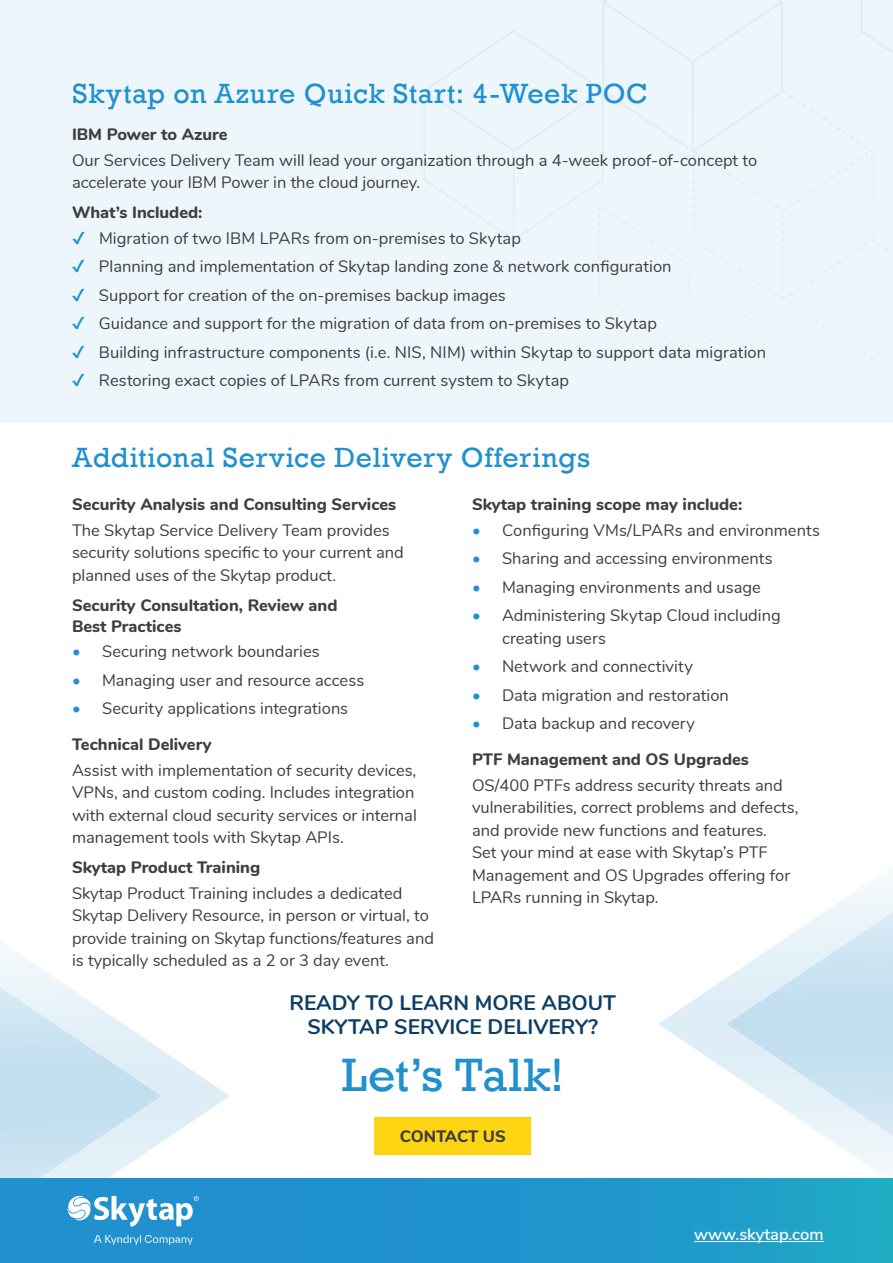
<style>
.page{position:relative;width:893px;height:1263px;background:#fff}
.page>*{position:absolute;margin:0;border:0;box-sizing:border-box;transform-origin:0 0}
.t1{font:48px "Rockwell";letter-spacing:.01em;color:#2090cf}
.t2{font:28.5px "Rockwell";letter-spacing:.025em;color:#2090cf}
.t3{font:700 21px/24px "Nunito";color:#0e3e64;text-align:center}
.t4{font:16.5px/22.5px "Nunito";color:#3e3d40}
.t5{font:800 16.5px/21px "Nunito";color:#3e3d40}
.t6{font:600 16.5px "Nunito";color:#fff}
.s1{color:#2090cf}
.s2{font-weight:800}
.s3{font-weight:400;color:#2090cf}
.s4{font-weight:400}
</style>
<div class="page">
<div style="left:0;top:0;width:893px;height:422px;background:#edf6fb"></div>
<svg style="left:424px;top:0;width:469px;height:224px"></svg>
<svg style="left:658px;top:978px;width:69px;height:201px"></svg>
<svg style="left:727px;top:877px;width:166px;height:302px"></svg>
<svg style="left:0;top:946px;width:230px;height:233px"></svg>
<div style="left:0;top:1179px;width:893px;height:84px;background:linear-gradient(to right,#208ad2,#20a2c8)"></div>
<div style="left:374px;top:1117px;width:157px;height:37px;background:#fdd513"></div>
<hr style="left:694px;top:1241px;width:130px;height:1px;background:#fff">
<svg style="left:94px;top:1235px;width:99px;height:10px"></svg>
<svg style="left:68px;top:1196px;width:131px;height:31px"></svg>
<h2 class="t2" style="left:73px;top:77px;width:577px">Skytap on Azure Quick Start: 4-Week POC</h2>
<p class="t5" style="left:72px;top:123px;width:157px">IBM Power to Azure</p>
<p class="t4" style="left:72px;top:148px;width:687px">Our Services Delivery Team will lead your organization through a 4-week proof-of-concept to accelerate your IBM Power in the cloud journey.</p>
<p class="t5" style="left:72px;top:201px;width:132px">What’s Included:</p>
<p class="t4" style="left:72px;top:226px;width:450px"><span class="s1">✔</span> Migration of two IBM LPARs from on-premises to Skytap</p>
<p class="t4" style="left:72px;top:254px;width:601px"><span class="s1">✔</span> Planning and implementation of Skytap landing zone &amp; network configuration</p>
<p class="t4" style="left:72px;top:283px;width:435px"><span class="s1">✔</span> Support for creation of the on-premises backup images</p>
<p class="t4" style="left:72px;top:311px;width:586px"><span class="s1">✔</span> Guidance and support for the migration of data from on-premises to Skytap</p>
<p class="t4" style="left:72px;top:340px;width:696px"><span class="s1">✔</span> Building infrastructure components (i.e. NIS, NIM) within Skytap to support data migration</p>
<p class="t4" style="left:72px;top:368px;width:499px"><span class="s1">✔</span> Restoring exact copies of LPARs from current system to Skytap</p>
<h2 class="t2" style="left:72px;top:441px;width:520px">Additional Service Delivery Offerings</h2>
<p class="t5" style="left:72px;top:493px;width:326px">Security Analysis and Consulting Services</p>
<p class="t4" style="left:72px;top:518px;width:333px">The Skytap Service Delivery Team provides security solutions specific to your current and planned uses of the Skytap product.</p>
<p class="t5" style="left:72px;top:593px;width:267px">Security Consultation, Review and<br>Best Practices</p>
<p class="t4" style="left:72px;top:639px;width:249px"><span class="s1">•</span> Securing network boundaries</p>
<p class="t4" style="left:72px;top:668px;width:294px"><span class="s1">•</span> Managing user and resource access</p>
<p class="t4" style="left:72px;top:689px;width:278px;line-height:36px"><span class="s1">•</span> Security applications integrations<br><span class="s2">Technical Delivery</span></p>
<p class="t4" style="left:72px;top:758px;width:346px">Assist with implementation of security devices, VPNs, and custom coding. Includes integration with external cloud security services or internal management tools with Skytap APIs.</p>
<p class="t5" style="left:72px;top:856px;width:190px">Skytap Product Training</p>
<p class="t4" style="left:72px;top:881px;width:363px">Skytap Product Training includes a dedicated Skytap Delivery Resource, in person or virtual, to provide training on Skytap functions/features and is typically scheduled as a 2 or 3 day event.</p>
<p class="t5" style="left:472px;top:493px;width:272px">Skytap training scope may include:</p>
<p class="t4" style="left:472px;top:518px;width:349px"><span class="s1">•</span> Configuring VMs/LPARs and environments</p>
<p class="t4" style="left:472px;top:546px;width:302px"><span class="s1">•</span> Sharing and accessing environments</p>
<p class="t4" style="left:472px;top:575px;width:290px"><span class="s1">•</span> Managing environments and usage</p>
<p class="t4" style="left:502px;top:603px;width:280px;text-indent:-30px"><span class="s1">•</span> Administering Skytap Cloud including creating users</p>
<p class="t4" style="left:472px;top:654px;width:222px"><span class="s1">•</span> Network and connectivity</p>
<p class="t4" style="left:472px;top:683px;width:258px"><span class="s1">•</span> Data migration and restoration</p>
<p class="t5" style="left:472px;top:704px;width:278px;line-height:36px"><span class="s3">•</span> <span class="s4">Data backup and recovery<br></span>PTF Management and OS Upgrades</p>
<p class="t4" style="left:472px;top:773px;width:328px">OS/400 PTFs address security threats and vulnerabilities, correct problems and defects, and provide new functions and features.<br>Set your mind at ease with Skytap’s PTF Management and OS Upgrades offering for LPARs running in Skytap.</p>
<p class="t3" style="left:290px;top:990px;width:328px">READY TO LEARN MORE ABOUT<br>SKYTAP SERVICE DELIVERY?</p>
<h1 class="t1" style="left:342px;top:1047px;width:224px">Let’s Talk!</h1>
<p class="t5" style="left:400px;top:1124px;width:107px">CONTACT US</p>
<p class="t6" style="left:694px;top:1222px;width:131px">www.skytap.com</p>
</div>
